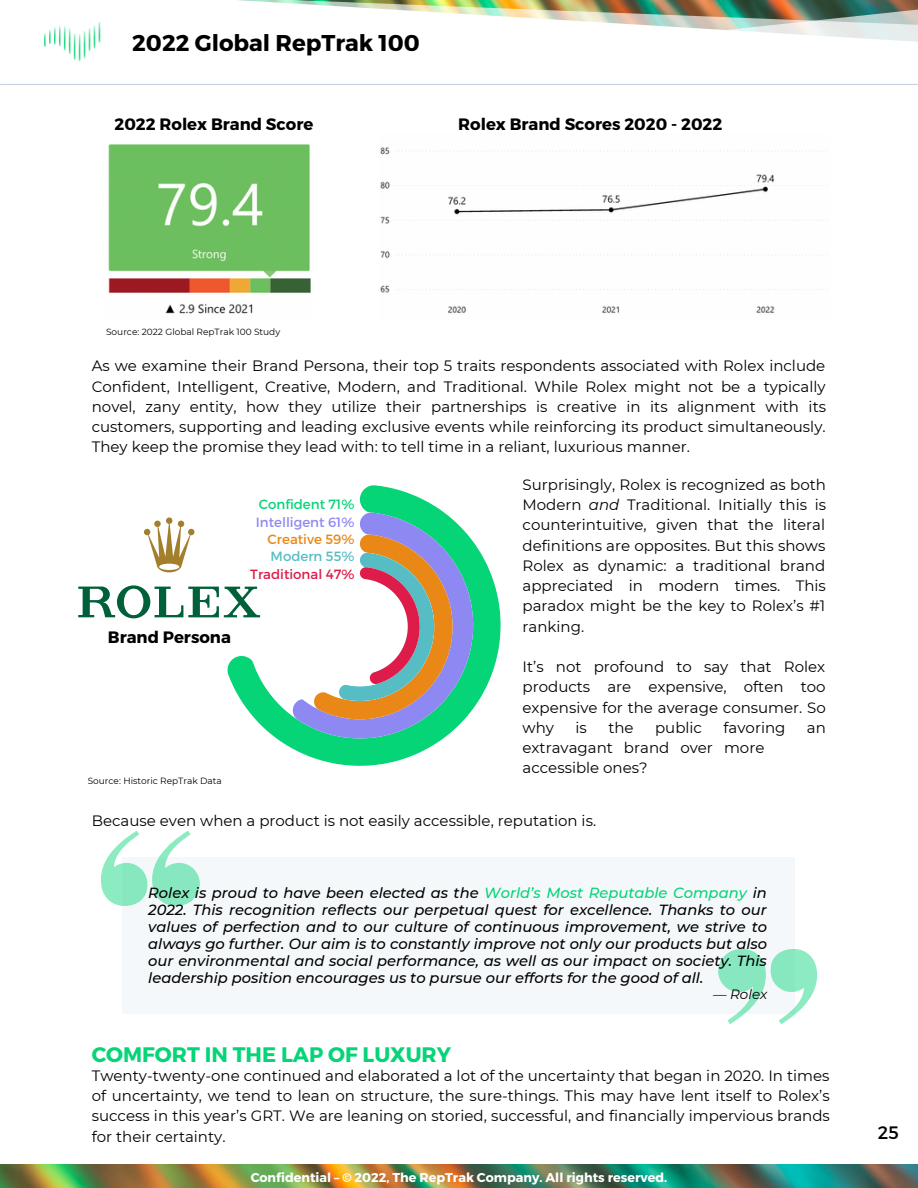
<style>
.page{position:relative;width:918px;height:1188px;background:#fff}
.page>*{position:absolute;margin:0;border:0;box-sizing:border-box;transform-origin:0 0}
.t1{font:700 22.8px "Montserrat";color:#000}
.t2{font:700 21px "Montserrat";color:#05d477}
.t3{font:18px "Montserrat";color:#000}
.t4{font:700 16.5px "Montserrat";color:#000}
.t5{font:15px/20.2px "Montserrat";color:#000;text-align:justify}
.t6{font:italic 500 14.7px/17px "Montserrat";color:#000;text-align:justify}
.t7{font:italic 13.5px "Montserrat";color:#000}
.t8{font:13.35px "Montserrat";color:#de1c4a}
.t9{font:13.35px "Montserrat";color:#8e89f2}
.t10{font:13.35px "Montserrat";color:#05d477}
.t11{font:13.35px "Montserrat";color:#e98717}
.t12{font:13.35px "Montserrat";color:#57bdc4}
.t13{font:700 12.75px "Montserrat";color:#fff}
.t14{font:9px "Montserrat";color:#000}
.s1{font-style:italic}
.s2{color:#05d477}
</style>
<div class="page">
<img style="left:238px;top:0;width:361px;height:22px">
<img style="left:599px;top:0;width:319px;height:85px">
<img style="left:44px;top:21px;width:57px;height:41px">
<hr style="left:1px;top:84px;width:916px;height:1px;background:#c5d3e0">
<img style="left:0;top:1165px;width:918px;height:23px">
<svg style="left:228px;top:485px;width:273px;height:281px"></svg>
<svg style="left:247px;top:512px;width:226px;height:226px"></svg>
<svg style="left:267px;top:513px;width:206px;height:225px"></svg>
<svg style="left:144px;top:517px;width:50px;height:56px"></svg>
<svg style="left:78px;top:585px;width:182px;height:37px"></svg>
<img style="left:108px;top:144px;width:203px;height:170px">
<img style="left:380px;top:147px;width:447px;height:166px">
<div style="left:122px;top:858px;width:672px;height:156px;background:#f5f8fa"></div>
<svg style="left:101px;top:831px;width:99px;height:75px"></svg>
<svg style="left:718px;top:949px;width:99px;height:75px"></svg>
<h1 class="t1" style="left:132px;top:28px;width:289px">2022 Global RepTrak 100</h1>
<p class="t4" style="left:114px;top:113px;width:200px">2022 Rolex Brand Score</p>
<p class="t4" style="left:458px;top:113px;width:266px">Rolex Brand Scores 2020 - 2022</p>
<p class="t14" style="left:106px;top:326px;width:176px">Source: 2022 Global RepTrak 100 Study</p>
<p class="t5" style="left:92px;top:356px;width:736px">As we examine their Brand Persona, their top 5 traits respondents associated with Rolex include Confident, Intelligent, Creative, Modern, and Traditional. While Rolex might not be a typically novel, zany entity, how they utilize their partnerships is creative in its alignment with its customers, supporting and leading exclusive events while reinforcing its product simultaneously.<br>They keep the promise they lead with: to tell time in a reliant, luxurious manner.</p>
<p class="t10" style="left:259px;top:496px;width:97px">Confident 71%</p>
<p class="t9" style="left:256px;top:513px;width:100px">Intelligent 61%</p>
<p class="t11" style="left:268px;top:531px;width:88px">Creative 59%</p>
<p class="t12" style="left:271px;top:548px;width:85px">Modern 55%</p>
<p class="t8" style="left:250px;top:565px;width:106px">Traditional 47%</p>
<p class="t4" style="left:108px;top:626px;width:125px">Brand Persona</p>
<p class="t14" style="left:88px;top:775px;width:136px">Source: Historic RepTrak Data</p>
<p class="t5" style="left:523px;top:474px;width:305px">Surprisingly, Rolex is recognized as both Modern <span class="s1">and</span> Traditional. Initially this is counterintuitive, given that the literal definitions are opposites. But this shows Rolex as dynamic: a traditional brand appreciated in modern times. This paradox might be the key to Rolex’s #1 ranking.</p>
<p class="t5" style="left:523px;top:657px;width:305px">It’s not profound to say that Rolex products are expensive, often too expensive for the average consumer. So why</p>
<p class="t5" style="left:576px;top:717px;width:13px">is</p>
<p class="t5" style="left:608px;top:717px;width:27px">the</p>
<p class="t5" style="left:655px;top:717px;width:48px">public</p>
<p class="t5" style="left:724px;top:717px;width:63px">favoring</p>
<p class="t5" style="left:807px;top:717px;width:20px">an</p>
<p class="t5" style="left:523px;top:737px;width:243px">extravagant brand over more accessible ones?</p>
<p class="t5" style="left:92px;top:811px;width:506px">Because even when a product is not easily accessible, reputation is.</p>
<p class="t6" style="left:148px;top:884px;width:620px">Rolex is proud to have been elected as the <span class="s2">World’s Most Reputable Company</span> in 2022. This recognition reflects our perpetual quest for excellence. Thanks to our values of perfection and to our culture of continuous improvement, we strive to always go further. Our aim is to constantly improve not only our products but also our environmental and social performance, as well as our impact on society. This leadership position encourages us to pursue our efforts for the good of all.</p>
<p class="t7" style="left:713px;top:986px;width:56px">— Rolex</p>
<h2 class="t2" style="left:92px;top:1041px;width:361px">COMFORT IN THE LAP OF LUXURY</h2>
<p class="t5" style="left:92px;top:1065px;width:740px">Twenty-twenty-one continued and elaborated a lot of the uncertainty that began in 2020. In times of uncertainty, we tend to lean on structure, the sure-things. This may have lent itself to Rolex’s success in this year’s GRT. We are leaning on storied, successful, and financially impervious brands for their certainty.</p>
<p class="t13" style="left:251px;top:1169px;width:418px">Confidential – © 2022, The RepTrak Company. All rights reserved.</p>
<p class="t3" style="left:878px;top:1121px;width:22px">25</p>
</div>
